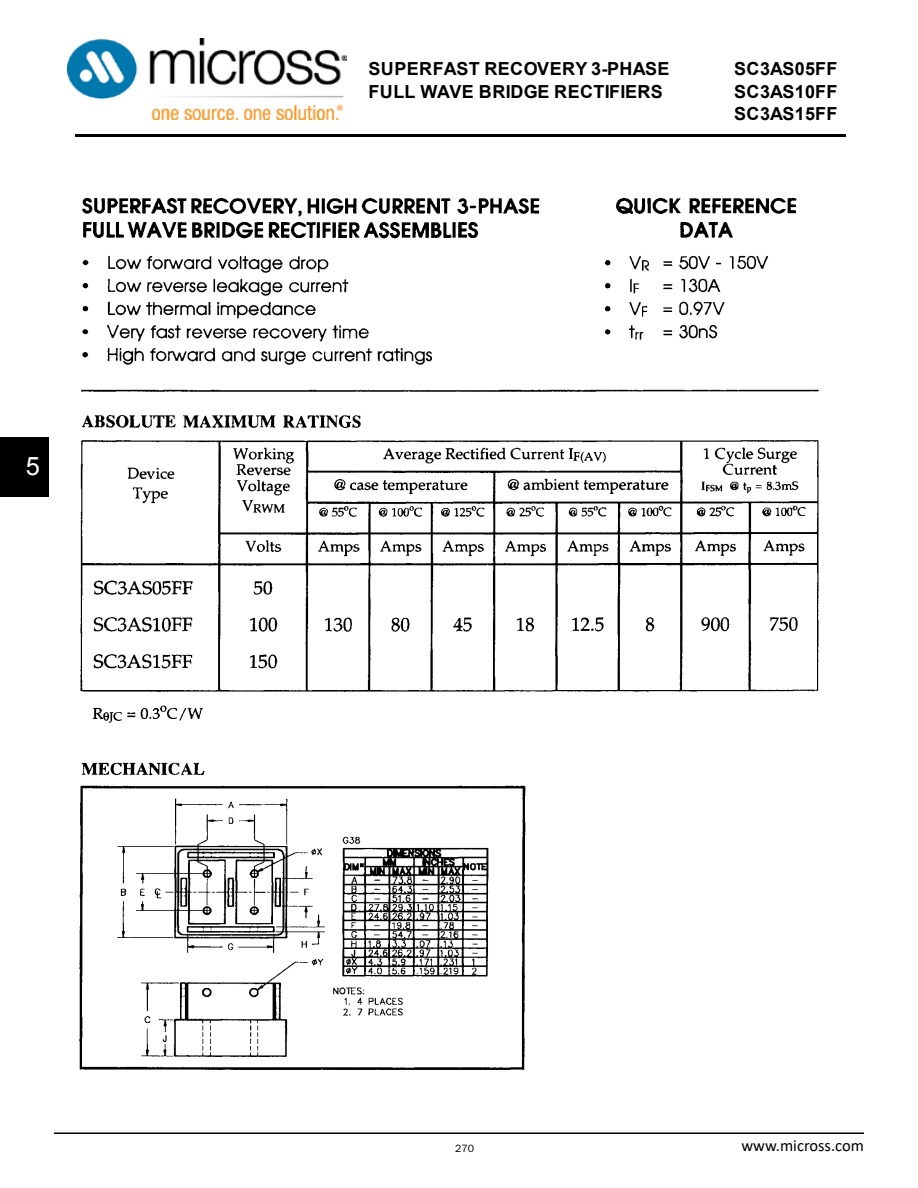
<style>
.page{position:relative;width:918px;height:1188px;background:#fff}
.page>*{position:absolute;margin:0;border:0;box-sizing:border-box;transform-origin:0 0}
.t1{font:25.5px "Arial";color:#fff}
.t2{font:700 18px/22.5px "Arial";letter-spacing:.02em;color:#000}
.t3{font:16.5px "Calibri";color:#000}
.t4{font:10.5px "Arial";color:#000}
.t5{font:10.5px "Franklin Gothic IT Cby BT";color:#000}
</style>
<div class="page">
<hr style="left:54px;top:1133px;width:810px;height:1px;background:#000">
<hr style="left:75px;top:134px;width:771px;height:2px;background:#000">
<img style="left:79px;top:197px;width:740px;height:873px">
<div style="left:0;top:437px;width:48px;height:60px;background:#000"></div>
<img style="left:68px;top:39px;width:279px;height:80px">
<h1 class="t1" style="left:26px;top:449px;width:16px">5</h1>
<p class="t2" style="left:369px;top:58px;width:303px">SUPERFAST RECOVERY 3-PHASE<br>FULL WAVE BRIDGE RECTIFIERS</p>
<p class="t2" style="left:734px;top:58px;width:105px;text-align:justify">SC3AS05FF SC3AS10FF SC3AS15FF</p>
<p class="t3" style="left:741px;top:1134px;width:124px">www.micross.com</p>
<p class="t5" style="left:455px;top:1142px;width:20px">270</p>
<p class="t4" style="left:776px;top:1141px;width:89px">www.semtech.com</p>
</div>
